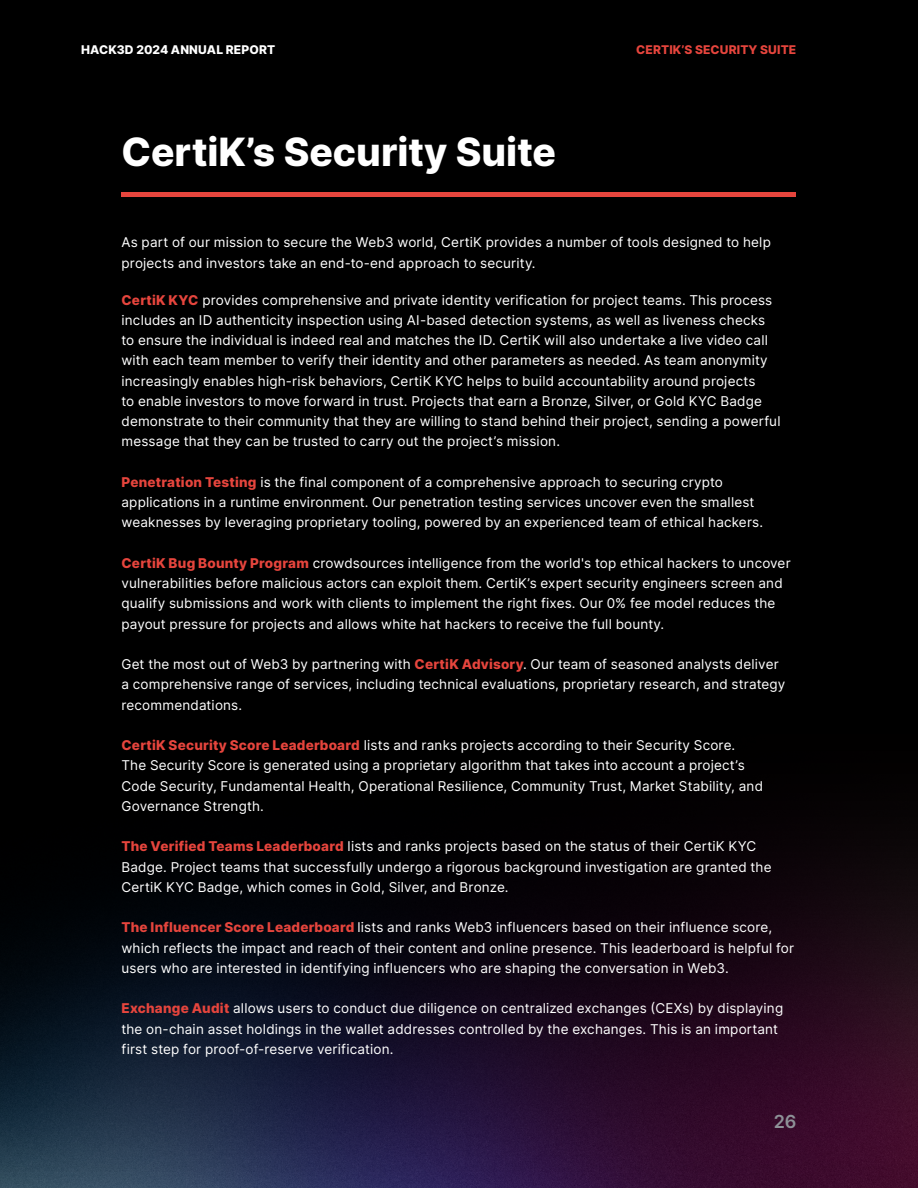
<style>
.page{position:relative;width:918px;height:1188px;background:#000}
.page>*{position:absolute;margin:0;border:0;box-sizing:border-box;transform-origin:0 0}
.t1{font:800 39px "Inter";color:#fff}
.table_of_content_title{font:600 18px "Inter";color:#8e9298}
.段落样式1{font:13.5px/20.2px "Inter";letter-spacing:.015em;color:#fff}
.t2{font:800 12px "Inter";letter-spacing:.01em;color:#fff}
.t3{font:800 12px "Inter";letter-spacing:.01em;color:#e6453d}
.s1{font-weight:800;color:#e6453d}
</style>
<div class="page">
<img style="left:0;top:831px;width:918px;height:357px">
<div style="left:122px;top:192px;width:674px;height:5px;background:#e6453d"></div>
<p class="t2" style="left:81px;top:41px;width:196px">HACK3D 2024 ANNUAL REPORT</p>
<p class="t3" style="left:636px;top:41px;width:162px">CERTIK’S SECURITY SUITE</p>
<p class="t1" style="left:122px;top:124px;width:436px">CertiK’s Security Suite</p>
<p class="段落样式1" style="left:122px;top:232px;width:651px">As part of our mission to secure the Web3 world, CertiK provides a number of tools designed to help projects and investors take an end-to-end approach to security.</p>
<p class="段落样式1" style="left:122px;top:289px;width:661px"><span class="s1">CertiK KYC</span> provides comprehensive and private identity verification for project teams. This process includes an ID authenticity inspection using AI-based detection systems, as well as liveness checks to ensure the individual is indeed real and matches the ID. CertiK will also undertake a live video call with each team member to verify their identity and other parameters as needed. As team anonymity increasingly enables high-risk behaviors, CertiK KYC helps to build accountability around projects<br>to enable investors to move forward in trust. Projects that earn a Bronze, Silver, or Gold KYC Badge demonstrate to their community that they are willing to stand behind their project, sending a powerful message that they can be trusted to carry out the project’s mission.</p>
<p class="段落样式1" style="left:122px;top:472px;width:643px"><span class="s1">Penetration Testing</span> is the final component of a comprehensive approach to securing crypto applications in a runtime environment. Our penetration testing services uncover even the smallest weaknesses by leveraging proprietary tooling, powered by an experienced team of ethical hackers.</p>
<p class="段落样式1" style="left:122px;top:553px;width:671px"><span class="s1">CertiK Bug Bounty Program</span> crowdsources intelligence from the world's top ethical hackers to uncover vulnerabilities before malicious actors can exploit them. CertiK’s expert security engineers screen and qualify submissions and work with clients to implement the right fixes. Our 0% fee model reduces the payout pressure for projects and allows white hat hackers to receive the full bounty.</p>
<p class="段落样式1" style="left:122px;top:654px;width:665px">Get the most out of Web3 by partnering with <span class="s1">CertiK Advisory</span>. Our team of seasoned analysts deliver a comprehensive range of services, including technical evaluations, proprietary research, and strategy recommendations.</p>
<p class="段落样式1" style="left:122px;top:735px;width:643px"><span class="s1">CertiK Security Score Leaderboard</span> lists and ranks projects according to their Security Score.<br>The Security Score is generated using a proprietary algorithm that takes into account a project’s Code Security, Fundamental Health, Operational Resilience, Community Trust, Market Stability, and Governance Strength.</p>
<p class="段落样式1" style="left:122px;top:836px;width:652px"><span class="s1">The Verified Teams Leaderboard</span> lists and ranks projects based on the status of their CertiK KYC<br>Badge. Project teams that successfully undergo a rigorous background investigation are granted the<br>CertiK KYC Badge, which comes in Gold, Silver, and Bronze.</p>
<p class="段落样式1" style="left:122px;top:917px;width:674px"><span class="s1">The Influencer Score Leaderboard</span> lists and ranks Web3 influencers based on their influence score, which reflects the impact and reach of their content and online presence. This leaderboard is helpful for users who are interested in identifying influencers who are shaping the conversation in Web3.</p>
<p class="段落样式1" style="left:122px;top:998px;width:663px"><span class="s1">Exchange Audit</span> allows users to conduct due diligence on centralized exchanges (CEXs) by displaying the on-chain asset holdings in the wallet addresses controlled by the exchanges. This is an important first step for proof-of-reserve verification.</p>
<p class="table_of_content_title" style="left:774px;top:1108px;width:24px">26</p>
</div>
